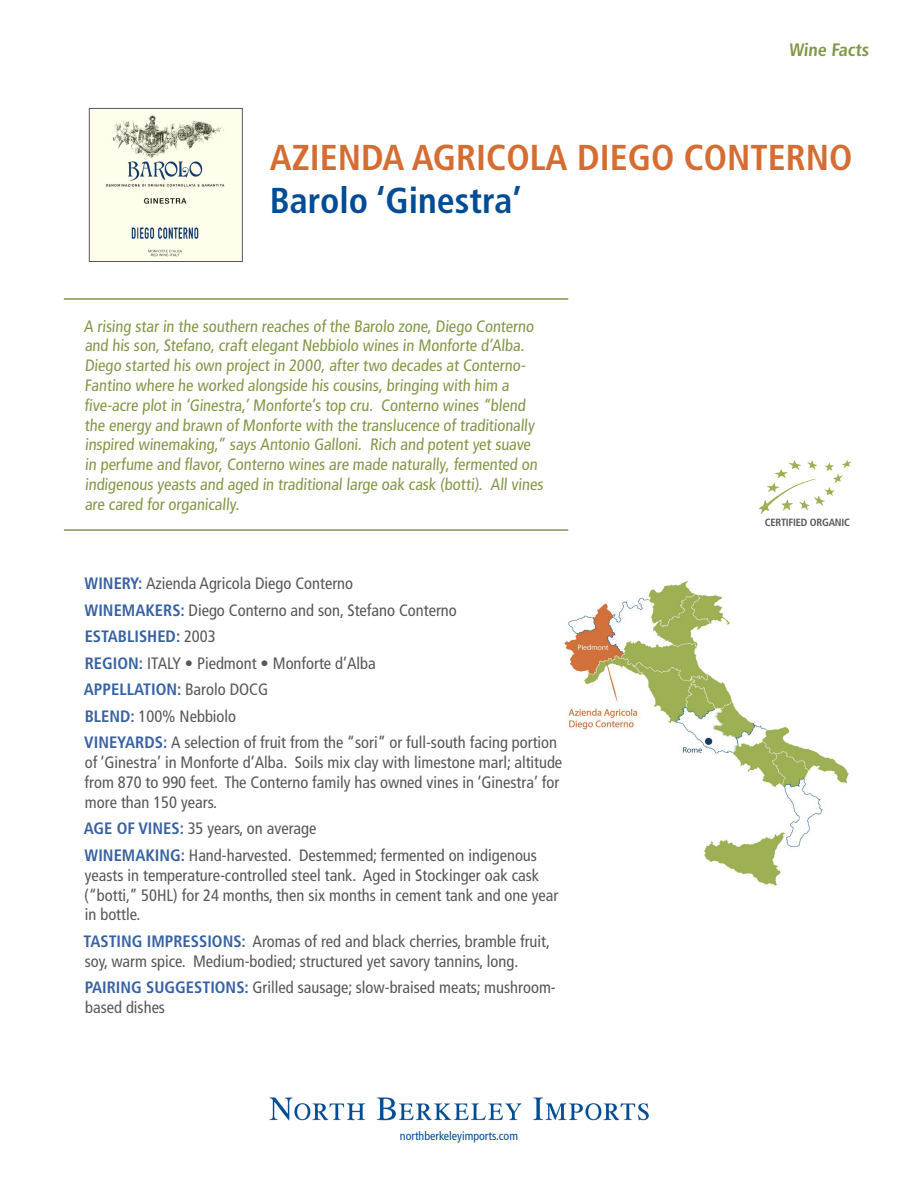
<style>
.page{position:relative;width:918px;height:1188px;background:#fff}
.page>*{position:absolute;margin:0;border:0;box-sizing:border-box;transform-origin:0 0}
.t1{font:700 condensed 36px "Frutiger LT Std";color:#d56d32}
.t2{font:700 condensed 36px "Frutiger LT Std";color:#014c95}
.t3{font:700 condensed 18px "Frutiger LT Std";color:#829747}
.info{font:condensed 16.5px/19.8px "Frutiger LT Std";color:#57585a}
.t4{font:condensed 16.5px/19.8px "Frutiger LT Std";color:#829747}
.info-2{font:700 condensed 16.5px "Frutiger LT Std";color:#3862a4}
.t5{font:condensed 12px "Frutiger LT Std";color:#014c95}
.t6{font:700 condensed 10.5px "Frutiger LT Std";letter-spacing:-.02em;color:#57585a}
.s1{font-weight:700;color:#3862a4}
.s2{font-weight:400;color:#57585a}
</style>
<div class="page">
<img style="left:564px;top:581px;width:285px;height:305px">
<img style="left:269px;top:1098px;width:380px;height:23px">
<hr style="left:64px;top:298px;width:504px;height:2px;background:#829747">
<hr style="left:64px;top:529px;width:504px;height:2px;background:#829747">
<img style="left:91px;top:110px;width:150px;height:150px">
<div style="left:89px;top:108px;width:154px;height:154px;border:1px solid #57585a"></div>
<svg style="left:759px;top:460px;width:93px;height:54px"></svg>
<p class="t3" style="left:789px;top:39px;width:83px">Wine Facts</p>
<p class="t1" style="left:270px;top:136px;width:584px">AZIENDA AGRICOLA DIEGO CONTERNO</p>
<p class="t2" style="left:270px;top:180px;width:254px">Barolo ‘Ginestra’</p>
<p class="t4" style="left:84px;top:316px;width:463px">A rising star in the southern reaches of the Barolo zone, Diego Conterno and his son, Stefano, craft elegant Nebbiolo wines in Monforte d’Alba.<br>Diego started his own project in 2000, after two decades at Conterno-Fantino where he worked alongside his cousins, bringing with him a five-acre plot in ‘Ginestra,’ Monforte’s top cru. Conterno wines “blend the energy and brawn of Monforte with the translucence of traditionally inspired winemaking,” says Antonio Galloni. Rich and potent yet suave in perfume and flavor, Conterno wines are made naturally, fermented on indigenous yeasts and aged in traditional large oak cask (botti). All vines are cared for organically.</p>
<p class="info" style="left:85px;top:574px;width:270px"><span class="s1">WINERY:</span> Azienda Agricola Diego Conterno</p>
<p class="info" style="left:85px;top:600px;width:374px"><span class="s1">WINEMAKERS:</span> Diego Conterno and son, Stefano Conterno</p>
<p class="info-2" style="left:85px;top:627px;width:132px">ESTABLISHED: <span class="s2">2003</span></p>
<p class="info" style="left:85px;top:653px;width:292px"><span class="s1">REGION:</span> ITALY • Piedmont • Monforte d’Alba</p>
<p class="info-2" style="left:84px;top:680px;width:186px">APPELLATION: <span class="s2">Barolo DOCG</span></p>
<p class="info" style="left:85px;top:706px;width:153px"><span class="s1">BLEND:</span> 100% Nebbiolo</p>
<p class="info" style="left:84px;top:733px;width:480px"><span class="s1">VINEYARDS:</span> A selection of fruit from the “sori” or full-south facing portion of ‘Ginestra’ in Monforte d’Alba. Soils mix clay with limestone marl; altitude from 870 to 990 feet. The Conterno family has owned vines in ‘Ginestra’ for more than 150 years.</p>
<p class="info" style="left:84px;top:819px;width:234px"><span class="s1">AGE OF VINES:</span> 35 years, on average</p>
<p class="info" style="left:84px;top:845px;width:476px"><span class="s1">WINEMAKING:</span> Hand-harvested. Destemmed; fermented on indigenous yeasts in temperature-controlled steel tank. Aged in Stockinger oak cask (“botti,” 50HL) for 24 months, then six months in cement tank and one year in bottle.</p>
<p class="info" style="left:84px;top:931px;width:468px"><span class="s1">TASTING IMPRESSIONS:</span> Aromas of red and black cherries, bramble fruit, soy, warm spice. Medium-bodied; structured yet savory tannins, long.</p>
<p class="info" style="left:85px;top:978px;width:473px"><span class="s1">PAIRING SUGGESTIONS:</span> Grilled sausage; slow-braised meats; mushroom&shy;based dishes</p>
<p class="t5" style="left:400px;top:1129px;width:120px">northberkeleyimports.com</p>
<p class="t6" style="left:765px;top:516px;width:87px">CERTIFIED ORGANIC</p>
</div>
